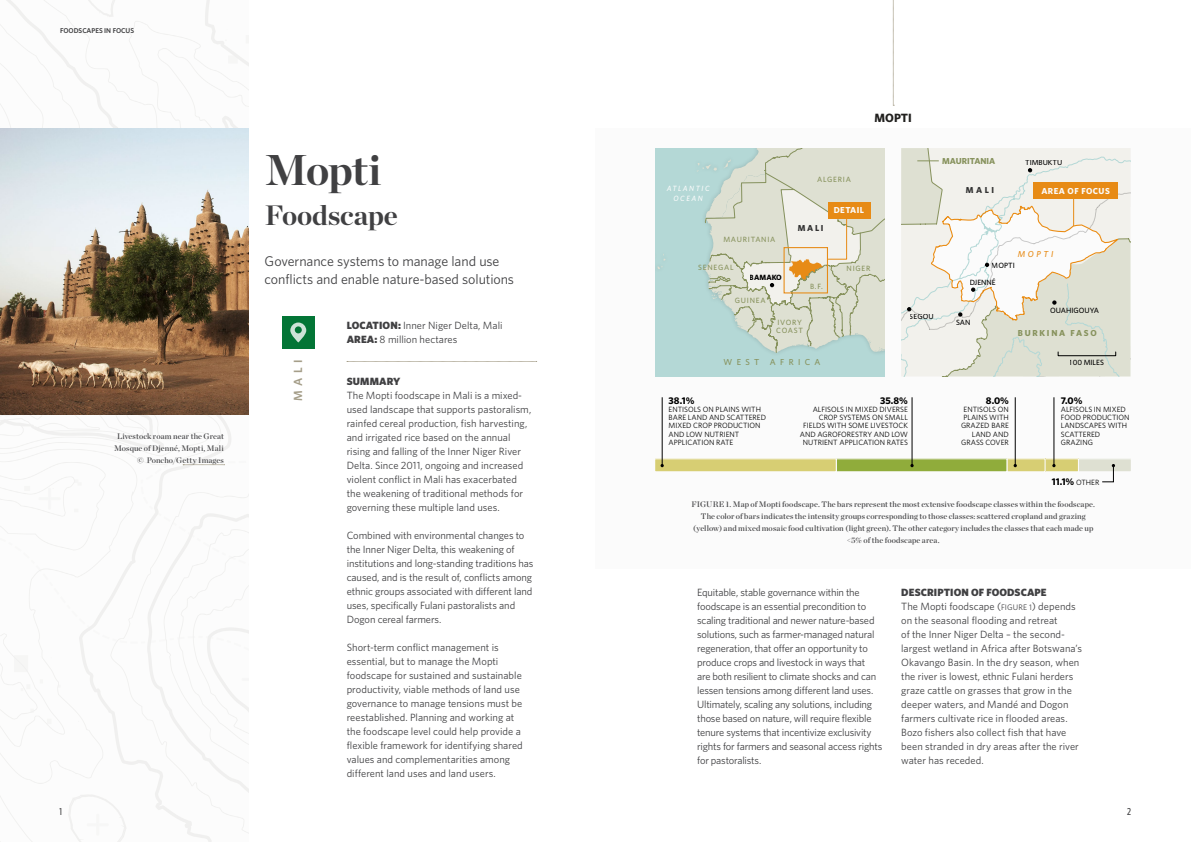
<style>
.page{position:relative;width:1191px;height:842px;background:#fff}
.page>*{position:absolute;margin:0;border:0;box-sizing:border-box;transform-origin:0 0}
.t1{font:700 43px "Chronicle Display";letter-spacing:-.02em;color:#404042}
.t2{font:700 28px "Chronicle Display";letter-spacing:-.005em;color:#404042}
.t3{font:14px/18px "Whitney";letter-spacing:-.005em;color:#404042}
.t4{font:700 12px "Whitney";color:#21201e}
.t5{font:600 11.9px "Whitney";color:#a59e89}
.t6{font:10.5px/14px "Whitney";letter-spacing:-.005em;color:#404042}
.t7{font:900 10.5px "Whitney";letter-spacing:.015em;color:#404042}
.t8{font:500 10px "Whitney Condensed";color:#404042}
.t9{font:700 9.8px "Whitney";color:#000}
.t10{font:700 8.7px "Whitney";letter-spacing:.05em;color:#fff}
.t11{font:700 8.7px "Whitney";letter-spacing:.2em;color:#8a955f}
.t12{font:700 8.7px "Whitney";color:#8a955f}
.t13{font:500 8.7px "Whitney";letter-spacing:.5em;color:#8a955f}
.t14{font:700 8.7px "Whitney";letter-spacing:.25em;color:#333}
.t15{font:italic 500 8.7px "Whitney";letter-spacing:.3em;color:#eb8e17}
.t16{font:8px/12px "Chronicle Display Semi";letter-spacing:.015em;color:#404042;text-align:center}
.t17{font:7.6px/8.1px "Whitney";color:#000}
.t18{font:500 7.6px "Whitney";color:#000}
.t19{font:500 7.6px "Whitney";letter-spacing:.1em;color:#8a955f}
.t20{font:italic 500 7.6px/9.8px "Whitney";letter-spacing:.2em;color:#fff;text-align:center}
.t21{font:500 7.6px/7.6px "Whitney";letter-spacing:.08em;color:#8a955f}
.t22{font:700 7.6px "Whitney";color:#000}
.t23{font:600 7px "Whitney";color:#404042}
.s1{font-weight:900}
.s2{font-weight:400;font-size:7.6px}
.s3{font-size:8px}
</style>
<div class="page">
<div style="left:595px;top:128px;width:595px;height:440px;background:#fbfbfb"></div>
<img style="left:0;top:0;width:249px;height:842px">
<img style="left:0;top:129px;width:249px;height:285px">
<svg style="left:893px;top:0;width:1px;height:106px"></svg>
<svg style="left:183px;top:464px;width:42px;height:1px"></svg>
<svg style="left:347px;top:361px;width:190px;height:1px"></svg>
<div style="left:1045px;top:459px;width:33px;height:13px;background:#dbd275"></div>
<div style="left:1044px;top:458px;width:35px;height:14px;border:1px solid #fff"></div>
<div style="left:1007px;top:459px;width:38px;height:13px;background:#dbd275"></div>
<div style="left:1006px;top:458px;width:39px;height:14px;border:1px solid #fff"></div>
<div style="left:836px;top:459px;width:171px;height:13px;background:#93af3c"></div>
<div style="left:835px;top:458px;width:172px;height:14px;border:1px solid #fff"></div>
<svg style="left:901px;top:148px;width:229px;height:229px"></svg>
<div style="left:1057px;top:352px;width:59px;height:4px;border:1px solid #000"></div>
<svg style="left:655px;top:148px;width:229px;height:229px;background:#ccd9cd"></svg>
<hr style="left:662px;top:397px;width:1px;height:69px;background:#000">
<svg style="left:655px;top:458px;width:182px;height:14px;background:#dad285"></svg>
<hr style="left:911px;top:397px;width:1px;height:69px;background:#000">
<hr style="left:1015px;top:397px;width:1px;height:69px;background:#000">
<hr style="left:1053px;top:397px;width:1px;height:69px;background:#000">
<svg style="left:1078px;top:458px;width:53px;height:24px"></svg>
<div style="left:282px;top:316px;width:33px;height:33px;background:#037536"></div>
<svg style="left:290px;top:322px;width:16px;height:20px"></svg>
<p class="t23" style="left:60px;top:26px;width:76px">FOODSCAPES IN FOCUS</p>
<p class="t16" style="left:114px;top:430px;width:111px;text-align:right">Livestock roam near the Great<br>Mosque of Djenné, Mopti, Mali © Poncho/Getty Images</p>
<h1 class="t1" style="left:265px;top:135px;width:118px">Mopti</h1>
<h2 class="t2" style="left:265px;top:192px;width:134px">Foodscape</h2>
<h3 class="t3" style="left:265px;top:252px;width:251px">Governance systems to manage land use conflicts and enable nature-based solutions</h3>
<p class="t6" style="left:347px;top:318px;width:157px"><span class="s1">LOCATION:</span> Inner Niger Delta, Mali<br><span class="s1">AREA:</span> 8 million hectares</p>
<p class="t7" style="left:347px;top:375px;width:55px">SUMMARY</p>
<p class="t6" style="left:347px;top:388px;width:186px">The Mopti foodscape in Mali is a mixed&shy;used landscape that supports pastoralism, rainfed cereal production, fish harvesting, and irrigated rice based on the annual rising and falling of the Inner Niger River Delta. Since 2011, ongoing and increased violent conflict in Mali has exacerbated the weakening of traditional methods for governing these multiple land uses.</p>
<p class="t6" style="left:347px;top:528px;width:188px">Combined with environmental changes to the Inner Niger Delta, this weakening of institutions and long-standing traditions has caused, and is the result of, conflicts among ethnic groups associated with different land uses, specifically Fulani pastoralists and Dogon cereal farmers.</p>
<p class="t6" style="left:347px;top:640px;width:178px">Short-term conflict management is essential, but to manage the Mopti foodscape for sustained and sustainable productivity, viable methods of land use governance to manage tensions must be reestablished. Planning and working at the foodscape level could help provide a flexible framework for identifying shared values and complementarities among different land uses and land users.</p>
<p class="t5" style="left:290px;top:401px;width:43px;rotate:-90deg">MALI</p>
<p class="t4" style="left:874px;top:109px;width:39px">MOPTI</p>
<p class="t20" style="left:666px;top:183px;width:44px">ATLANTIC<br>OCEAN</p>
<p class="t19" style="left:723px;top:234px;width:54px">MAURITANIA</p>
<p class="t19" style="left:698px;top:263px;width:37px">SENEGAL</p>
<p class="t22" style="left:750px;top:272px;width:34px">BAMAKO</p>
<p class="t19" style="left:735px;top:296px;width:32px">GUINEA</p>
<p class="t19" style="left:817px;top:175px;width:35px">ALGERIA</p>
<p class="t14" style="left:797px;top:222px;width:27px">MALI</p>
<p class="t10" style="left:833px;top:205px;width:32px">DETAIL</p>
<p class="t19" style="left:810px;top:282px;width:14px">B.F.</p>
<p class="t19" style="left:846px;top:264px;width:25px">NIGER</p>
<p class="t21" style="left:776px;top:319px;width:28px">IVORY<br>COAST</p>
<p class="t13" style="left:723px;top:356px;width:98px">WEST AFRICA</p>
<p class="t12" style="left:942px;top:156px;width:55px">MAURITANIA</p>
<p class="t14" style="left:965px;top:185px;width:30px">MALI</p>
<p class="t18" style="left:1025px;top:158px;width:39px">TIMBUKTU</p>
<p class="t10" style="left:1041px;top:185px;width:70px">AREA OF FOCUS</p>
<p class="t18" style="left:909px;top:312px;width:25px">SEGOU</p>
<p class="t15" style="left:1018px;top:248px;width:37px">MOPTI</p>
<p class="t18" style="left:991px;top:261px;width:25px">MOPTI</p>
<p class="t18" style="left:969px;top:278px;width:28px">DJENNÉ</p>
<p class="t18" style="left:956px;top:317px;width:16px">SAN</p>
<p class="t18" style="left:1050px;top:305px;width:50px">OUAHIGOUYA</p>
<p class="t11" style="left:1018px;top:327px;width:80px">BURKINA FASO</p>
<p class="t18" style="left:1070px;top:358px;width:35px">100 MILES</p>
<p class="t9" style="left:668px;top:395px;width:27px">38.1%</p>
<p class="t17" style="left:668px;top:405px;width:99px">ENTISOLS ON PLAINS WITH<br>BARE LAND AND SCATTERED<br>MIXED CROP PRODUCTION<br>AND LOW NUTRIENT<br>APPLICATION RATE</p>
<p class="t9" style="left:880px;top:395px;width:29px">35.8%</p>
<p class="t17" style="left:800px;top:405px;width:110px;text-align:right">ALFISOLS IN MIXED DIVERSE<br>CROP SYSTEMS ON SMALL<br>FIELDS WITH SOME LIVESTOCK<br>AND AGROFORESTRY AND LOW<br>NUTRIENT APPLICATION RATES</p>
<p class="t9" style="left:986px;top:395px;width:24px">8.0%</p>
<p class="t17" style="left:961px;top:405px;width:49px;text-align:right">ENTISOLS ON<br>PLAINS WITH<br>GRAZED BARE<br>LAND AND<br>GRASS COVER</p>
<p class="t9" style="left:1060px;top:395px;width:23px">7.0%</p>
<p class="t17" style="left:1060px;top:405px;width:70px">ALFISOLS IN MIXED<br>FOOD PRODUCTION<br>LANDSCAPES WITH<br>SCATTERED<br>GRAZING</p>
<p class="t9" style="left:1052px;top:476px;width:49px">11.1% <span class="s2">OTHER</span></p>
<p class="t16" style="left:691px;top:497px;width:405px">FIGURE 1. Map of Mopti foodscape. The bars represent the most extensive foodscape classes within the foodscape.<br>The color of bars indicates the intensity groups corresponding to those classes: scattered cropland and grazing (yellow) and mixed mosaic food cultivation (light green). The other category includes the classes that each made up &lt;5% of the foodscape area.</p>
<p class="t6" style="left:697px;top:585px;width:187px">Equitable, stable governance within the foodscape is an essential precondition to scaling traditional and newer nature-based solutions, such as farmer-managed natural regeneration, that offer an opportunity to produce crops and livestock in ways that<br>are both resilient to climate shocks and can lessen tensions among different land uses.<br>Ultimately, scaling any solutions, including those based on nature, will require flexible tenure systems that incentivize exclusivity rights for farmers and seasonal access rights for pastoralists.</p>
<p class="t6" style="left:901px;top:585px;width:182px"><span class="s1">DESCRIPTION OF FOODSCAPE<br></span>The Mopti foodscape (<span class="s3">FIGURE 1</span>) depends on the seasonal flooding and retreat<br>of the Inner Niger Delta – the second&shy;largest wetland in Africa after Botswana’s Okavango Basin. In the dry season, when the river is lowest, ethnic Fulani herders graze cattle on grasses that grow in the deeper waters, and Mandé and Dogon farmers cultivate rice in flooded areas.<br>Bozo fishers also collect fish that have been stranded in dry areas after the river water has receded.</p>
<p class="t8" style="left:59px;top:805px;width:4px">1</p>
<p class="t8" style="left:1127px;top:805px;width:5px">2</p>
</div>
